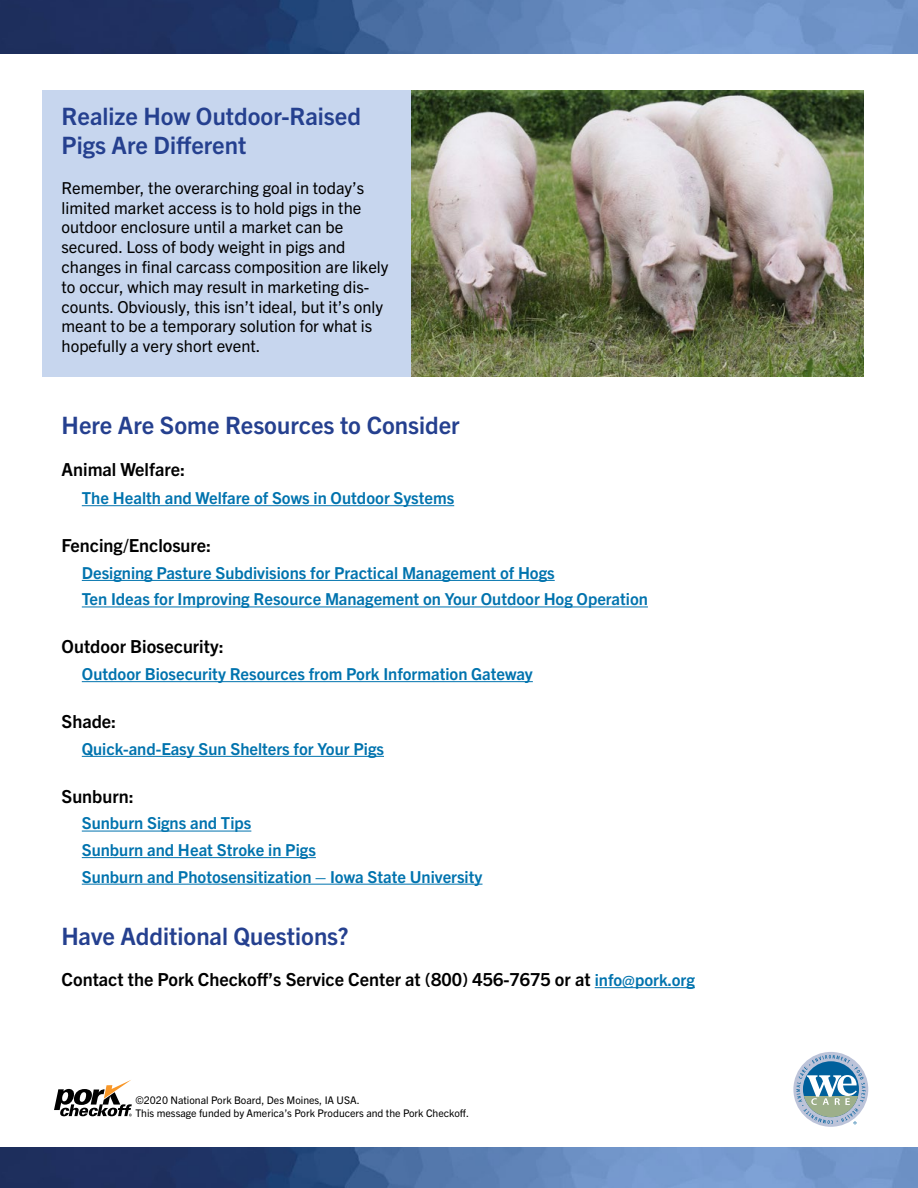
<style>
.page{position:relative;width:918px;height:1188px;background:#fff}
.page>*{position:absolute;margin:0;border:0;box-sizing:border-box;transform-origin:0 0}
.t1{font:700 24px/28.8px "Trade Gothic Next LT Pro";color:#25408f}
.t2{font:700 18px "Trade Gothic Next LT Pro";color:#000}
.t3{font:700 16.5px/26.5px "Trade Gothic Next LT Pro";color:#0073ae}
.t4{font:16.5px/19.8px "Trade Gothic Next LT Pro";color:#000}
.t5{font:10.5px/12.6px "Trade Gothic Next LT Pro";color:#000}
.s1{font-size:16.5px;color:#0073ae}
</style>
<div class="page">
<div style="left:42px;top:91px;width:398px;height:286px;background:#c7d6ee"></div>
<img style="left:0;top:1148px;width:918px;height:40px">
<img style="left:0;top:0;width:918px;height:54px">
<svg style="left:54px;top:1080px;width:78px;height:36px"></svg>
<div style="left:793px;top:1052px;width:75px;height:75px;background:#bcc3d9;border-radius:50%"></div>
<svg style="left:796px;top:1055px;width:69px;height:69px"></svg>
<img style="left:412px;top:91px;width:452px;height:286px">
<hr style="left:82px;top:505px;width:372px;height:1px;background:#0073ae">
<hr style="left:82px;top:580px;width:473px;height:1px;background:#0073ae">
<hr style="left:82px;top:607px;width:566px;height:1px;background:#0073ae">
<hr style="left:82px;top:681px;width:451px;height:1px;background:#0073ae">
<hr style="left:82px;top:756px;width:302px;height:1px;background:#0073ae">
<hr style="left:82px;top:831px;width:169px;height:1px;background:#0073ae">
<hr style="left:82px;top:857px;width:234px;height:1px;background:#0073ae">
<hr style="left:82px;top:884px;width:401px;height:1px;background:#0073ae">
<hr style="left:595px;top:987px;width:100px;height:1px;background:#0073ae">
<h1 class="t1" style="left:62px;top:101px;width:301px">Realize How Outdoor-Raised<br>Pigs Are Different</h1>
<p class="t4" style="left:62px;top:177px;width:328px">Remember, the overarching goal in today’s limited market access is to hold pigs in the outdoor enclosure until a market can be secured. Loss of body weight in pigs and changes in final carcass composition are likely to occur, which may result in marketing dis&shy;counts. Obviously, this isn’t ideal, but it’s only meant to be a temporary solution for what is hopefully a very short event.</p>
<h1 class="t1" style="left:62px;top:410px;width:400px">Here Are Some Resources to Consider</h1>
<p class="t2" style="left:62px;top:457px;width:125px">Animal Welfare:</p>
<p class="t3" style="left:82px;top:484px;width:374px">The Health and Welfare of Sows in Outdoor Systems</p>
<p class="t2" style="left:62px;top:533px;width:151px">Fencing/Enclosure:</p>
<p class="t3" style="left:82px;top:558px;width:568px">Designing Pasture Subdivisions for Practical Management of Hogs<br>Ten Ideas for Improving Resource Management on Your Outdoor Hog Operation</p>
<p class="t2" style="left:62px;top:634px;width:164px">Outdoor Biosecurity:</p>
<p class="t3" style="left:82px;top:660px;width:453px">Outdoor Biosecurity Resources from Pork Information Gateway</p>
<p class="t2" style="left:62px;top:709px;width:56px">Shade:</p>
<p class="t3" style="left:82px;top:734px;width:304px">Quick-and-Easy Sun Shelters for Your Pigs</p>
<p class="t2" style="left:62px;top:784px;width:74px">Sunburn:</p>
<p class="t3" style="left:82px;top:809px;width:402px">Sunburn Signs and Tips<br>Sunburn and Heat Stroke in Pigs<br>Sunburn and Photosensitization – Iowa State University</p>
<h1 class="t1" style="left:62px;top:920px;width:289px">Have Additional Questions?</h1>
<p class="t2" style="left:62px;top:967px;width:635px">Contact the Pork Checkoff’s Service Center at (800) 456-7675 or at <span class="s1">info@pork.org</span></p>
<p class="t5" style="left:135px;top:1093px;width:335px">©2020 National Pork Board, Des Moines, IA USA.<br>This message funded by America’s Pork Producers and the Pork Checkoff.</p>
</div>
